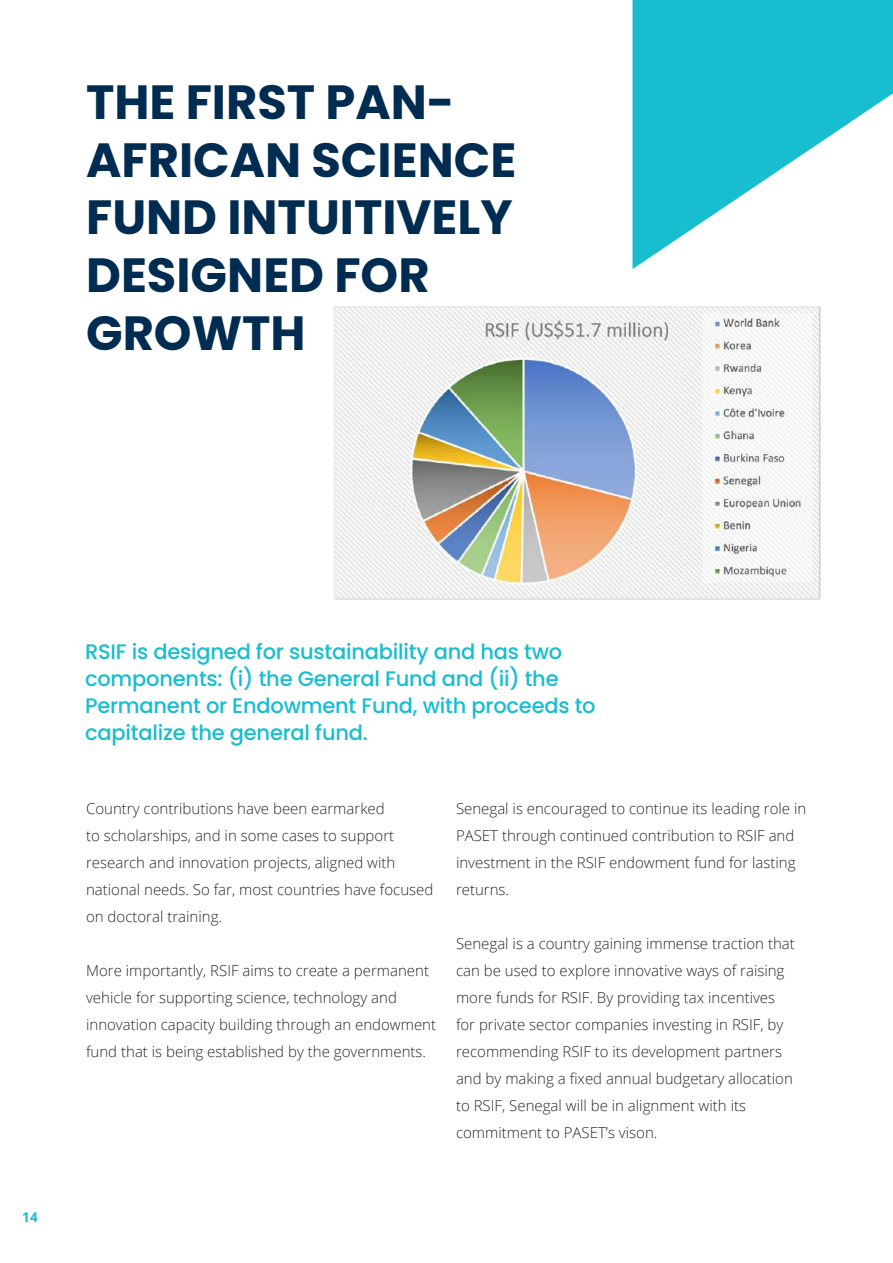
<style>
.page{position:relative;width:893px;height:1263px;background:#fff}
.page>*{position:absolute;margin:0;border:0;box-sizing:border-box;transform-origin:0 0}
.t1{font:700 48px/57.6px "Poppins";color:#002c51}
.t2{font:500 21px/27px "Poppins";letter-spacing:-.01em;color:#16becf}
.t3{font:300 15px/27px "Open Sans";color:#292829}
.t4{font:700 13.5px "Open Sans";color:#16becf}
</style>
<div class="page">
<img style="left:333px;top:306px;width:488px;height:294px">
<svg style="left:632px;top:0;width:261px;height:269px;fill:#16becf"></svg>
<h1 class="t1" style="left:86px;top:74px;width:432px">THE FIRST PAN-<br>AFRICAN SCIENCE<br>FUND INTUITIVELY<br>DESIGNED FOR<br>GROWTH</h1>
<p class="t4" style="left:22px;top:1208px;width:17px">14</p>
<h2 class="t2" style="left:85px;top:638px;width:512px">RSIF is designed for sustainability and has two components: (i) the General Fund and (ii) the Permanent or Endowment Fund, with proceeds to capitalize the general fund.</h2>
<p class="t3" style="left:86px;top:794px;width:349px">Country contributions have been earmarked<br>to scholarships, and in some cases to support research and innovation projects, aligned with national needs. So far, most countries have focused on doctoral training.</p>
<p class="t3" style="left:86px;top:956px;width:352px">More importantly, RSIF aims to create a permanent vehicle for supporting science, technology and innovation capacity building through an endowment fund that is being established by the governments.</p>
<p class="t3" style="left:456px;top:794px;width:352px">Senegal is encouraged to continue its leading role in PASET through continued contribution to RSIF and investment in the RSIF endowment fund for lasting returns.</p>
<p class="t3" style="left:456px;top:929px;width:340px">Senegal is a country gaining immense traction that can be used to explore innovative ways of raising more funds for RSIF. By providing tax incentives for private sector companies investing in RSIF, by recommending RSIF to its development partners and by making a fixed annual budgetary allocation to RSIF, Senegal will be in alignment with its commitment to PASET’s vison.</p>
</div>
